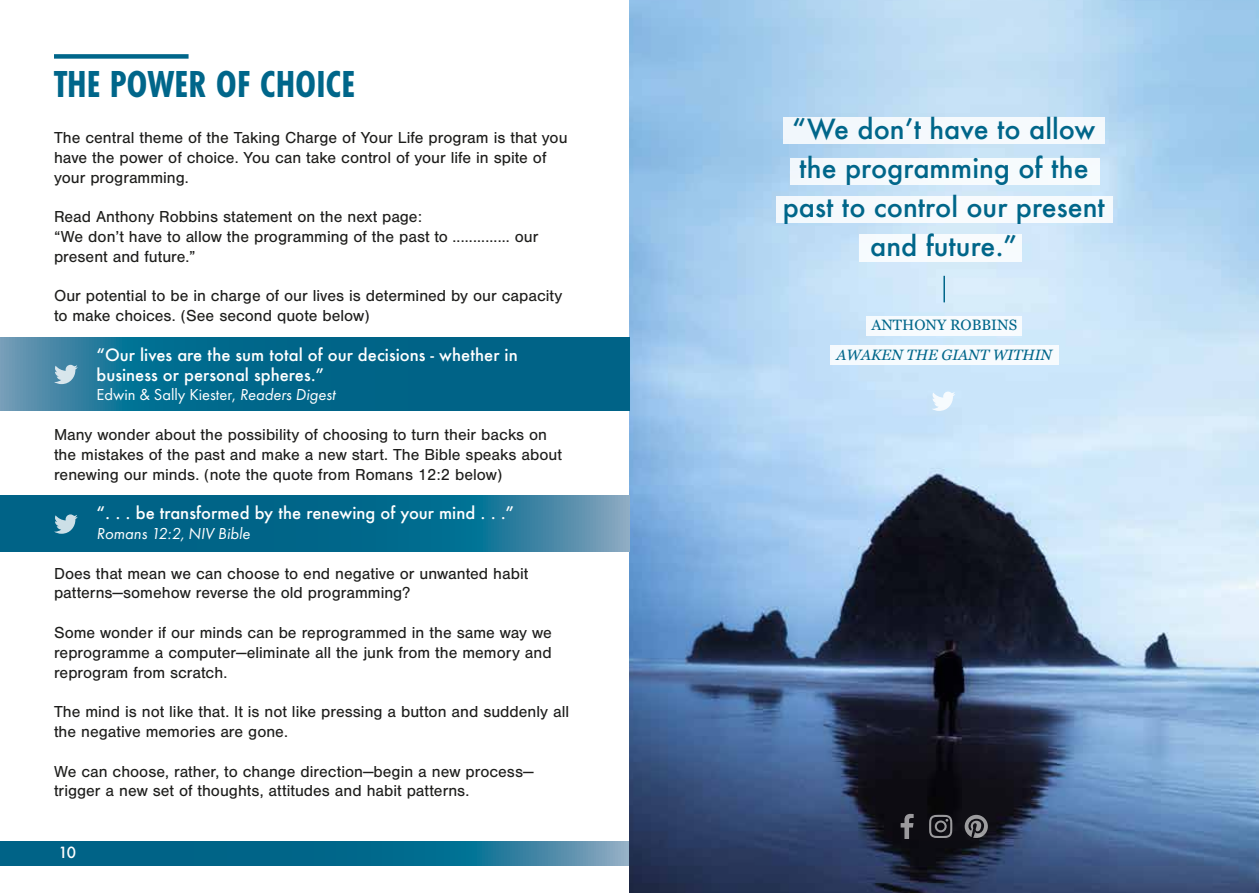
<style>
.page{position:relative;width:1259px;height:893px;background:#fff}
.page>*{position:absolute;margin:0;border:0;box-sizing:border-box;transform-origin:0 0}
.t1{font:700 39px "Futura PT Cond";color:#00668a}
.t2{font:500 27px/39px "Futura";color:#00668a;text-align:center}
.t3{font:16.5px/19.8px "Nimbus San";color:#1d1d1b}
.t4{font:500 16.5px/19.8px "Futura";color:#fff}
.t5{font:16.5px "Futura PT";color:#fff}
.t6{font:italic 16.5px "Futura PT";color:#fff}
.t7{font:italic 15px "Georgia";color:#00668a}
.t8{font:15px "Georgia";color:#00668a}
.t9{font:500 15px "Futura";color:#fff}
.s1{font-style:italic}
</style>
<div class="page">
<svg style="left:0;top:841px;width:629px;height:25px;background:#136f91"></svg>
<img style="left:629px;top:0;width:630px;height:893px">
<svg style="left:0;top:496px;width:629px;height:55px;background:#126f91"></svg>
<svg style="left:0;top:337px;width:629px;height:73px;background:#0c6c8e"></svg>
<div style="left:54px;top:54px;width:135px;height:5px;background:#00668a"></div>
<svg style="left:900px;top:814px;width:13px;height:25px"></svg>
<svg style="left:929px;top:815px;width:23px;height:23px"></svg>
<svg style="left:964px;top:815px;width:24px;height:23px"></svg>
<svg style="left:54px;top:365px;width:24px;height:19px"></svg>
<svg style="left:54px;top:514px;width:24px;height:20px"></svg>
<svg style="left:931px;top:392px;width:24px;height:19px"></svg>
<div style="left:783px;top:118px;width:321px;height:26px;background:#f5f9fd"></div>
<div style="left:790px;top:158px;width:309px;height:27px;background:#f6fafd"></div>
<div style="left:776px;top:196px;width:336px;height:27px;background:#f6fbfd"></div>
<div style="left:859px;top:234px;width:163px;height:28px;background:#f8fbfd"></div>
<hr style="left:943px;top:276px;width:2px;height:26px;background:#00668a">
<div style="left:866px;top:316px;width:156px;height:20px;background:#f7fbfe"></div>
<div style="left:831px;top:345px;width:228px;height:20px;background:#f7fbfe"></div>
<h1 class="t1" style="left:54px;top:62px;width:303px">THE POWER OF CHOICE</h1>
<p class="t3" style="left:54px;top:128px;width:515px">The central theme of the Taking Charge of Your Life program is that you have the power of choice. You can take control of your life in spite of your programming.</p>
<p class="t3" style="left:54px;top:207px;width:486px">Read Anthony Robbins statement on the next page:<br>“We don’t have to allow the programming of the past to .............. our present and future.”</p>
<p class="t3" style="left:54px;top:286px;width:510px">Our potential to be in charge of our lives is determined by our capacity to make choices. (See second quote below)</p>
<p class="t4" style="left:97px;top:345px;width:423px">“Our lives are the sum total of our decisions - whether in business or personal spheres.”</p>
<p class="t5" style="left:97px;top:385px;width:240px">Edwin &amp; Sally Kiester, <span class="s1">Readers Digest</span></p>
<p class="t3" style="left:54px;top:425px;width:509px">Many wonder about the possibility of choosing to turn their backs on the mistakes of the past and make a new start. The Bible speaks about renewing our minds. (note the quote from Romans 12:2 below)</p>
<p class="t4" style="left:97px;top:503px;width:419px">“. . . be transformed by the renewing of your mind . . .”</p>
<p class="t6" style="left:97px;top:524px;width:155px">Romans 12:2, NIV Bible</p>
<p class="t3" style="left:54px;top:563px;width:476px">Does that mean we can choose to end negative or unwanted habit patterns—somehow reverse the old programming?</p>
<p class="t3" style="left:54px;top:623px;width:499px;text-align:justify">Some wonder if our minds can be reprogrammed in the same way we reprogramme a computer—eliminate all the junk from the memory and reprogram from scratch.</p>
<p class="t3" style="left:54px;top:702px;width:517px">The mind is not like that. It is not like pressing a button and suddenly all the negative memories are gone.</p>
<p class="t3" style="left:54px;top:761px;width:481px">We can choose, rather, to change direction—begin a new process— trigger a new set of thoughts, attitudes and habit patterns.</p>
<p class="t9" style="left:59px;top:842px;width:19px">10</p>
<h2 class="t2" style="left:782px;top:109px;width:324px">“We don’t have to allow the programming of the past to control our present and future.”</h2>
<p class="t8" style="left:871px;top:314px;width:147px">ANTHONY ROBBINS</p>
<p class="t7" style="left:836px;top:344px;width:217px">AWAKEN THE GIANT WITHIN</p>
</div>
